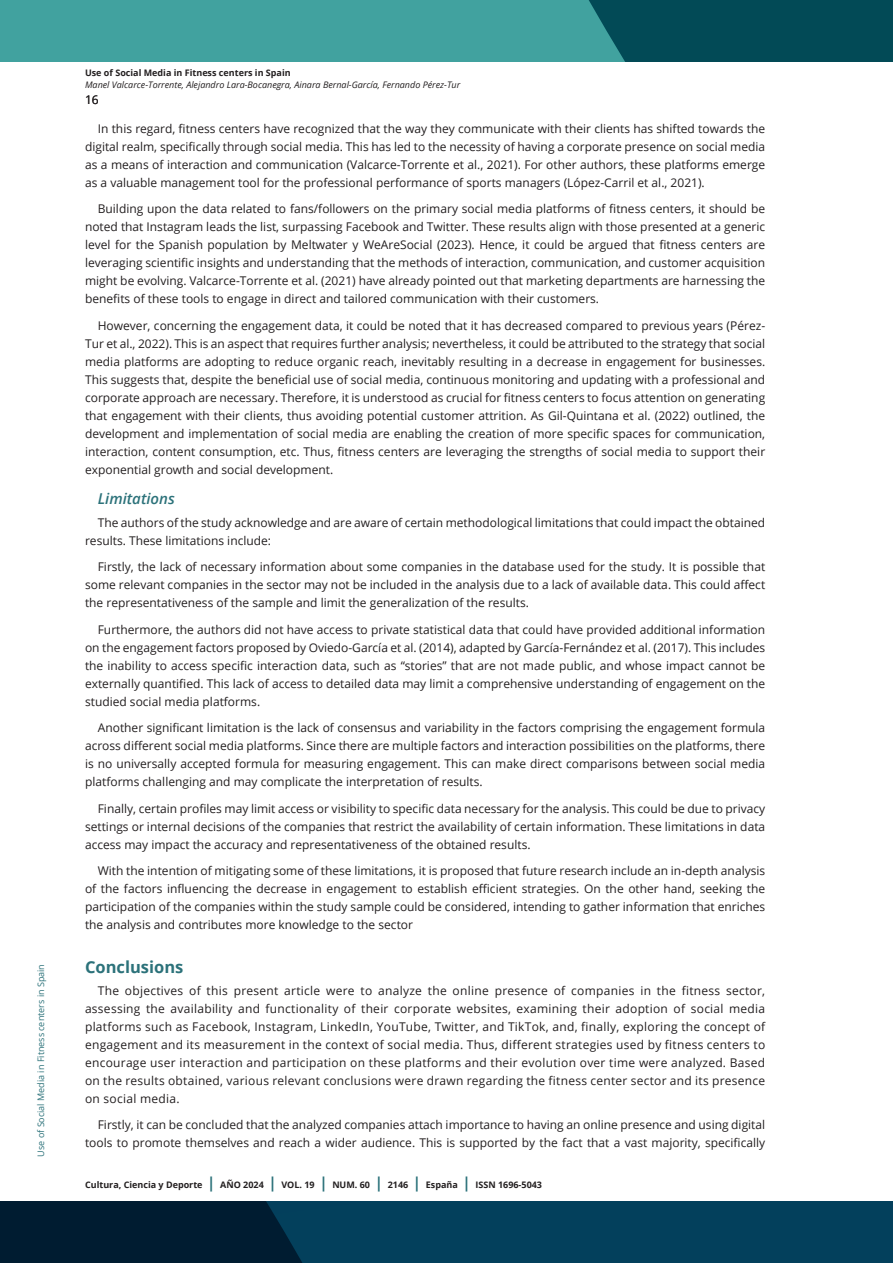
<style>
.page{position:relative;width:893px;height:1263px;background:#fff}
.page>*{position:absolute;margin:0;border:0;box-sizing:border-box;transform-origin:0 0}
.subtitulo_H3{font:700 16.5px "Open Sans";color:#2c727a}
.subtitulo_2_H3{font:italic 600 15px "Open Sans";color:#2c727a}
.Cuerpo_de_texto_P{font:12px/18px "Open Sans";color:#231f20;text-align:justify}
.t1{font:700 9px "Open Sans";color:#231f20}
.t2{font:italic 9px "Open Sans";color:#231f20}
.t3{font:9px "Open Sans";color:#2c727a}
.s1{font-size:15px;color:#2c727a}
</style>
<div class="page">
<svg style="left:0;top:1201px;width:893px;height:62px;background:#02344e"></svg>
<div style="left:0;top:0;width:893px;height:62px;background:#41a29f"></div>
<div style="left:589px;top:0;width:304px;height:62px;background:#024a56"></div>
<p class="t3" style="left:35px;top:1156px;width:194px;rotate:-90deg">Use of Social Media in Fitness centers in Spain</p>
<p class="t1" style="left:85px;top:67px;width:207px">Use of Social Media in Fitness centers in Spain</p>
<p class="t2" style="left:85px;top:79px;width:377px">Manel Valcarce-Torrente, Alejandro Lara-Bocanegra, Ainara Bernal-García, Fernando Pérez-Tur</p>
<p class="Cuerpo_de_texto_P" style="left:85px;top:90px;width:15px">16</p>
<p class="Cuerpo_de_texto_P" style="left:85px;top:119px;width:682px;text-indent:13px">In this regard, fitness centers have recognized that the way they communicate with their clients has shifted towards the digital realm, specifically through social media. This has led to the necessity of having a corporate presence on social media as a means of interaction and communication (Valcarce-Torrente et al., 2021). For other authors, these platforms emerge as a valuable management tool for the professional performance of sports managers (López-Carril et al., 2021).</p>
<p class="Cuerpo_de_texto_P" style="left:85px;top:199px;width:682px;text-indent:13px">Building upon the data related to fans/followers on the primary social media platforms of fitness centers, it should be noted that Instagram leads the list, surpassing Facebook and Twitter. These results align with those presented at a generic level for the Spanish population by Meltwater y WeAreSocial (2023). Hence, it could be argued that fitness centers are leveraging scientific insights and understanding that the methods of interaction, communication, and customer acquisition might be evolving. Valcarce-Torrente et al. (2021) have already pointed out that marketing departments are harnessing the benefits of these tools to engage in direct and tailored communication with their customers.</p>
<p class="Cuerpo_de_texto_P" style="left:85px;top:316px;width:682px;text-indent:13px">However, concerning the engagement data, it could be noted that it has decreased compared to previous years (Pérez-Tur et al., 2022). This is an aspect that requires further analysis; nevertheless, it could be attributed to the strategy that social media platforms are adopting to reduce organic reach, inevitably resulting in a decrease in engagement for businesses.<br>This suggests that, despite the beneficial use of social media, continuous monitoring and updating with a professional and corporate approach are necessary. Therefore, it is understood as crucial for fitness centers to focus attention on generating that engagement with their clients, thus avoiding potential customer attrition. As Gil-Quintana et al. (2022) outlined, the development and implementation of social media are enabling the creation of more specific spaces for communication, interaction, content consumption, etc. Thus, fitness centers are leveraging the strengths of social media to support their exponential growth and social development.</p>
<p class="subtitulo_2_H3" style="left:98px;top:489px;width:79px">Limitations</p>
<p class="Cuerpo_de_texto_P" style="left:85px;top:513px;width:682px;text-indent:13px">The authors of the study acknowledge and are aware of certain methodological limitations that could impact the obtained results. These limitations include:</p>
<p class="Cuerpo_de_texto_P" style="left:85px;top:557px;width:682px;text-indent:13px">Firstly, the lack of necessary information about some companies in the database used for the study. It is possible that some relevant companies in the sector may not be included in the analysis due to a lack of available data. This could affect the representativeness of the sample and limit the generalization of the results.</p>
<p class="Cuerpo_de_texto_P" style="left:85px;top:620px;width:682px;text-indent:13px">Furthermore, the authors did not have access to private statistical data that could have provided additional information on the engagement factors proposed by Oviedo-García et al. (2014), adapted by García-Fernández et al. (2017). This includes the inability to access specific interaction data, such as “stories” that are not made public, and whose impact cannot be externally quantified. This lack of access to detailed data may limit a comprehensive understanding of engagement on the studied social media platforms.</p>
<p class="Cuerpo_de_texto_P" style="left:85px;top:718px;width:682px;text-indent:13px">Another significant limitation is the lack of consensus and variability in the factors comprising the engagement formula across different social media platforms. Since there are multiple factors and interaction possibilities on the platforms, there is no universally accepted formula for measuring engagement. This can make direct comparisons between social media platforms challenging and may complicate the interpretation of results.</p>
<p class="Cuerpo_de_texto_P" style="left:85px;top:799px;width:682px;text-indent:13px">Finally, certain profiles may limit access or visibility to specific data necessary for the analysis. This could be due to privacy settings or internal decisions of the companies that restrict the availability of certain information. These limitations in data access may impact the accuracy and representativeness of the obtained results.</p>
<p class="Cuerpo_de_texto_P" style="left:85px;top:861px;width:682px;text-indent:13px">With the intention of mitigating some of these limitations, it is proposed that future research include an in-depth analysis of the factors influencing the decrease in engagement to establish efficient strategies. On the other hand, seeking the participation of the companies within the study sample could be considered, intending to gather information that enriches the analysis and contributes more knowledge to the sector</p>
<p class="subtitulo_H3" style="left:85px;top:955px;width:100px">Conclusions</p>
<p class="Cuerpo_de_texto_P" style="left:85px;top:981px;width:682px;text-indent:13px">The objectives of this present article were to analyze the online presence of companies in the fitness sector, assessing the availability and functionality of their corporate websites, examining their adoption of social media platforms such as Facebook, Instagram, LinkedIn, YouTube, Twitter, and TikTok, and, finally, exploring the concept of engagement and its measurement in the context of social media. Thus, different strategies used by fitness centers to encourage user interaction and participation on these platforms and their evolution over time were analyzed. Based on the results obtained, various relevant conclusions were drawn regarding the fitness center sector and its presence on social media.</p>
<p class="Cuerpo_de_texto_P" style="left:85px;top:1116px;width:682px;text-align:right">Firstly, it can be concluded that the analyzed companies attach importance to having an online presence and using digital tools to promote themselves and reach a wider audience. This is supported by the fact that a vast majority, specifically</p>
<p class="t1" style="left:85px;top:1179px;width:458px">Cultura, Ciencia y Deporte <span class="s1">|</span> AÑO 2024 <span class="s1">|</span> VOL. 19 <span class="s1">|</span> NUM. 60 <span class="s1">|</span> 2146 <span class="s1">|</span> España <span class="s1">|</span> ISSN 1696-5043</p>
</div>
